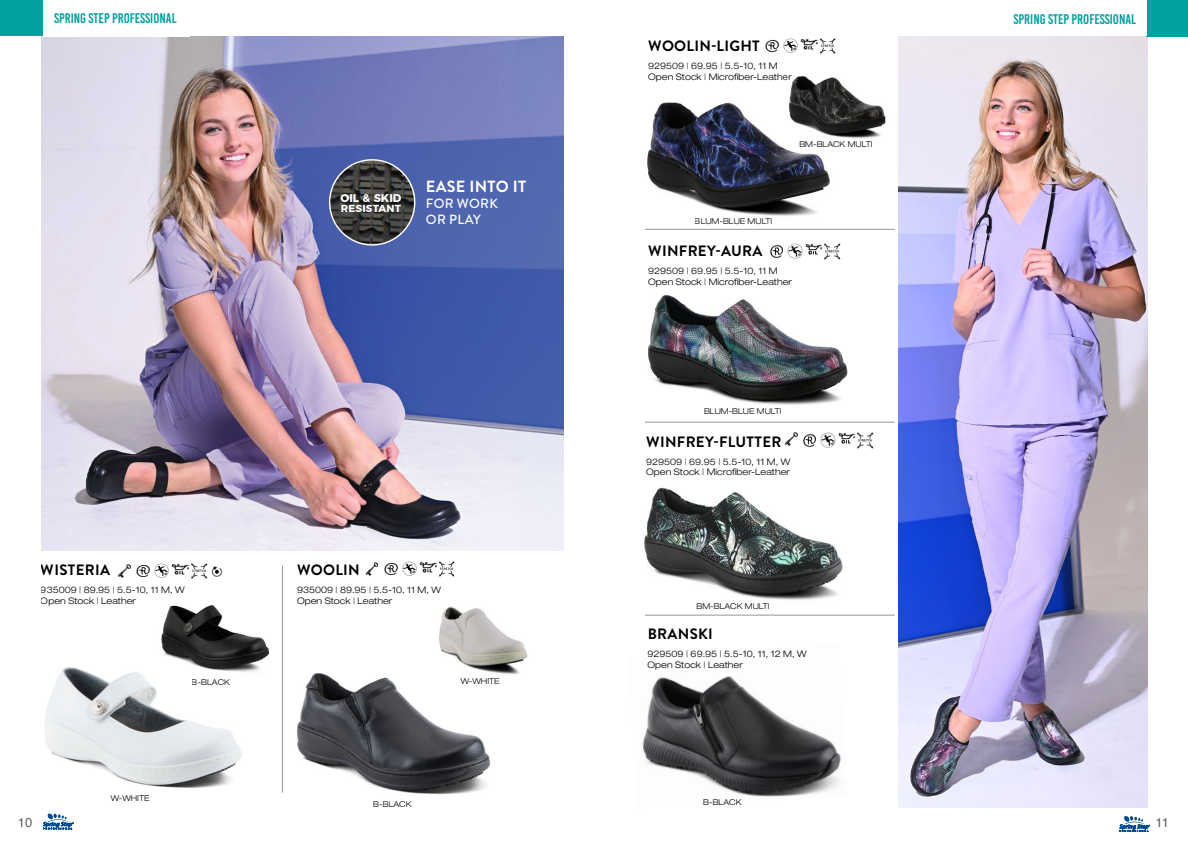
<style>
.page{position:relative;width:1188px;height:846px;background:#fff}
.page>*{position:absolute;margin:0;border:0;box-sizing:border-box;transform-origin:0 0}
.t1{font:700 16.2px "Brandon Grotesque";letter-spacing:.02em;color:#fff}
.t2{font:700 15px "Brandon Grotesque";letter-spacing:.02em;color:#000}
.t3{font:14px "Bebas Kai";color:#00a19f}
.t4{font:500 13.4px/16px "Brandon Grotesque";letter-spacing:.02em;color:#fff}
.t5{font:13px "Helvetica";color:#5d6166}
.t6{font:700 11.2px "Montserrat";color:#fff}
.t7{font:700 10.2px "Montserrat";letter-spacing:.02em;color:#fff}
.t8{font:300 expanded 9px/10.8px "Helvetica Neue LT Pro";color:#000}
.t9{font:300 expanded 8px "Helvetica Neue LT Pro";color:#000}
</style>
<div class="page">
<hr style="left:645px;top:229px;width:250px;height:1px;background:#939598">
<hr style="left:645px;top:422px;width:250px;height:1px;background:#939598">
<hr style="left:645px;top:615px;width:250px;height:1px;background:#939598">
<hr style="left:282px;top:566px;width:1px;height:227px;background:#939598">
<svg style="left:43px;top:814px;width:31px;height:15px"></svg>
<img style="left:41px;top:37px;width:523px;height:514px">
<img style="left:439px;top:606px;width:89px;height:69px">
<img style="left:45px;top:667px;width:197px;height:121px">
<img style="left:160px;top:605px;width:110px;height:69px">
<img style="left:117px;top:563px;width:52px;height:15px">
<img style="left:171px;top:563px;width:18px;height:12px">
<img style="left:191px;top:563px;width:31px;height:16px">
<img style="left:365px;top:561px;width:52px;height:15px">
<img style="left:419px;top:561px;width:18px;height:12px">
<img style="left:439px;top:561px;width:16px;height:16px">
<img style="left:644px;top:421px;width:207px;height:179px">
<img style="left:783px;top:430px;width:54px;height:19px">
<img style="left:837px;top:431px;width:18px;height:16px">
<img style="left:857px;top:432px;width:17px;height:17px">
<img style="left:297px;top:658px;width:204px;height:137px">
<img style="left:899px;top:36px;width:249px;height:772px">
<img style="left:642px;top:676px;width:199px;height:121px">
<svg style="left:1119px;top:816px;width:31px;height:16px"></svg>
<svg style="left:327px;top:157px;width:90px;height:89px"></svg>
<img style="left:647px;top:102px;width:183px;height:114px">
<img style="left:784px;top:76px;width:102px;height:67px">
<img style="left:765px;top:38px;width:33px;height:15px">
<img style="left:800px;top:38px;width:18px;height:12px">
<img style="left:820px;top:38px;width:16px;height:16px">
<img style="left:648px;top:294px;width:200px;height:111px">
<img style="left:770px;top:243px;width:33px;height:16px">
<img style="left:805px;top:243px;width:17px;height:12px">
<img style="left:824px;top:243px;width:17px;height:17px">
<div style="left:1147px;top:0;width:41px;height:37px;background:#00a19f"></div>
<div style="left:0;top:0;width:42px;height:36px;background:#00a19f"></div>
<h3 class="t3" style="left:54px;top:11px;width:124px">SPRING STEP PROFESSIONAL</h3>
<h3 class="t3" style="left:1014px;top:11px;width:124px">SPRING STEP PROFESSIONAL</h3>
<h2 class="t2" style="left:648px;top:35px;width:113px">WOOLIN-LIGHT</h2>
<p class="t8" style="left:648px;top:60px;width:145px">929509 | 69.95 | 5.5-10, 11 M<br>Open Stock | Microfiber-Leather</p>
<p class="t9" style="left:799px;top:140px;width:75px">BM-BLACK MULTI</p>
<p class="t6" style="left:340px;top:189px;width:63px">OIL &amp; SKID</p>
<p class="t7" style="left:341px;top:200px;width:62px">RESISTANT</p>
<h1 class="t1" style="left:426px;top:175px;width:102px">EASE INTO IT</h1>
<h3 class="t4" style="left:426px;top:196px;width:74px">FOR WORK<br>OR PLAY</h3>
<p class="t9" style="left:695px;top:217px;width:79px">BLUM-BLUE MULTI</p>
<h2 class="t2" style="left:648px;top:240px;width:116px">WINFREY-AURA</h2>
<p class="t8" style="left:648px;top:265px;width:145px">929509 | 69.95 | 5.5-10, 11 M<br>Open Stock | Microfiber-Leather</p>
<p class="t9" style="left:704px;top:407px;width:79px">BLUM-BLUE MULTI</p>
<h2 class="t2" style="left:646px;top:431px;width:137px">WINFREY-FLUTTER</h2>
<p class="t8" style="left:646px;top:456px;width:145px">929509 | 69.95 | 5.5-10, 11 M, W<br>Open Stock | Microfiber-Leather</p>
<h2 class="t2" style="left:41px;top:560px;width:71px">WISTERIA</h2>
<p class="t8" style="left:41px;top:585px;width:145px">935009 | 89.95 | 5.5-10, 11 M, W<br>Open Stock | Leather</p>
<h2 class="t2" style="left:297px;top:559px;width:64px">WOOLIN</h2>
<p class="t8" style="left:297px;top:584px;width:145px">935009 | 89.95 | 5.5-10, 11 M, W<br>Open Stock | Leather</p>
<p class="t9" style="left:696px;top:602px;width:75px">BM-BLACK MULTI</p>
<h2 class="t2" style="left:648px;top:624px;width:67px">BRANSKI</h2>
<p class="t8" style="left:648px;top:649px;width:161px">929509 | 69.95 | 5.5-10, 11, 12 M, W<br>Open Stock | Leather</p>
<p class="t9" style="left:192px;top:677px;width:40px">B-BLACK</p>
<p class="t9" style="left:461px;top:677px;width:40px">W-WHITE</p>
<p class="t9" style="left:111px;top:793px;width:40px">W-WHITE</p>
<p class="t9" style="left:373px;top:799px;width:40px">B-BLACK</p>
<p class="t9" style="left:703px;top:798px;width:40px">B-BLACK</p>
<h3 class="t5" style="left:18px;top:812px;width:16px">10</h3>
<h3 class="t5" style="left:1155px;top:812px;width:15px">11</h3>
</div>
